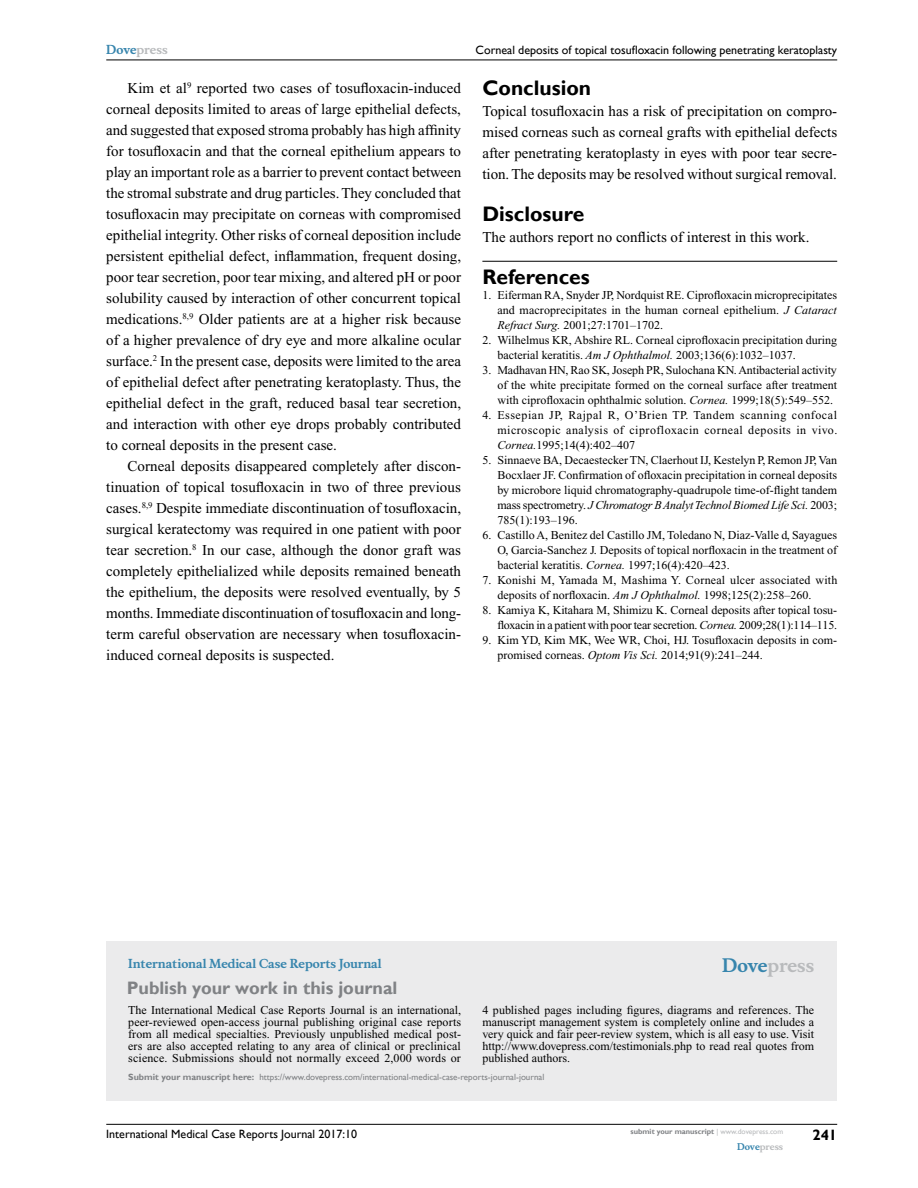
<style>
.page{position:relative;width:918px;height:1188px;background:#fff}
.page>*{position:absolute;margin:0;border:0;box-sizing:border-box;transform-origin:0 0}
.t1{font:700 21px "Gill Sans";color:#000}
.t2{font:700 18px "Gill Sans";color:#808285}
.t3{font:700 18px "Musee";color:#b8babc}
.t4{font:15px/21px "Times New Roman";color:#000;text-align:justify}
.t5{font:700 15px "Gill Sans";color:#000}
.t6{font:12px/15px "Times New Roman";color:#000;text-align:justify}
.t7{font:12px "Gill Sans";color:#000}
.t8{font:700 12px "Musee";color:#3785ad}
.t9{font:700 12px "Musee";color:#b8babc}
.t10{font:9px "Gill Sans";color:#808285}
.t11{font:700 9px "Musee";color:#b8babc}
.t12{font:700 7.5px "Gill Sans";color:#808285}
.s1{color:#3785ad}
.s2{font-style:italic}
.s3{font-weight:700}
.s4{font-weight:400;color:#b8babc}
</style>
<div class="page">
<div style="left:106px;top:941px;width:731px;height:159px;background:#ebebec"></div>
<hr style="left:106px;top:1124px;width:731px;height:1px;background:#000">
<hr style="left:106px;top:60px;width:731px;height:1px;background:#000">
<hr style="left:482px;top:261px;width:355px;height:1px;background:#000">
<p class="t9" style="left:106px;top:43px;width:63px"><span class="s1">Dove</span>press</p>
<p class="t4" style="left:106px;top:77px;width:357px;text-indent:21px">Kim et al<sup>9</sup> reported two cases of tosufloxacin-induced corneal deposits limited to areas of large epithelial defects, and suggested that exposed stroma probably has high affinity for tosufloxacin and that the corneal epithelium appears to play an important role as a barrier to prevent contact between the stromal substrate and drug particles. They concluded that tosufloxacin may precipitate on corneas with compromised epithelial integrity. Other risks of corneal deposition include persistent epithelial defect, inflammation, frequent dosing, poor tear secretion, poor tear mixing, and altered pH or poor solubility caused by interaction of other concurrent topical medications.<sup>8,9</sup> Older patients are at a higher risk because of a higher prevalence of dry eye and more alkaline ocular surface.<sup>2</sup> In the present case, deposits were limited to the area of epithelial defect after penetrating keratoplasty. Thus, the epithelial defect in the graft, reduced basal tear secretion, and interaction with other eye drops probably contributed to corneal deposits in the present case.</p>
<p class="t4" style="left:106px;top:455px;width:357px;text-indent:21px">Corneal deposits disappeared completely after discon&shy;tinuation of topical tosufloxacin in two of three previous cases.<sup>8,9</sup> Despite immediate discontinuation of tosufloxacin, surgical keratectomy was required in one patient with poor tear secretion.<sup>8</sup> In our case, although the donor graft was completely epithelialized while deposits remained beneath the epithelium, the deposits were resolved eventually, by 5 months. Immediate discontinuation of tosufloxacin and long&shy;term careful observation are necessary when tosufloxacin&shy;induced corneal deposits is suspected.</p>
<p class="t7" style="left:476px;top:43px;width:363px">Corneal deposits of topical tosufloxacin following penetrating keratoplasty</p>
<h1 class="t1" style="left:482px;top:76px;width:110px">Conclusion</h1>
<p class="t4" style="left:482px;top:101px;width:356px">Topical tosufloxacin has a risk of precipitation on compro&shy;mised corneas such as corneal grafts with epithelial defects after penetrating keratoplasty in eyes with poor tear secre&shy;tion. The deposits may be resolved without surgical removal.</p>
<h1 class="t1" style="left:482px;top:202px;width:103px">Disclosure</h1>
<p class="t4" style="left:482px;top:227px;width:329px">The authors report no conflicts of interest in this work.</p>
<h1 class="t1" style="left:482px;top:265px;width:109px">References</h1>
<p class="t6" style="left:497px;top:288px;width:341px;text-indent:-15px">1. Eiferman RA, Snyder JP, Nordquist RE. Ciprofloxacin microprecipitates and macroprecipitates in the human corneal epithelium. <span class="s2">J Cataract Refract Surg.</span> 2001;27:1701–1702.</p>
<p class="t6" style="left:497px;top:333px;width:341px;text-indent:-15px">2. Wilhelmus KR, Abshire RL. Corneal ciprofloxacin precipitation during bacterial keratitis. <span class="s2">Am J Ophthalmol.</span> 2003;136(6):1032–1037.</p>
<p class="t6" style="left:497px;top:363px;width:341px;text-indent:-15px">3. Madhavan HN, Rao SK, Joseph PR, Sulochana KN. Antibacterial activity of the white precipitate formed on the corneal surface after treatment with ciprofloxacin ophthalmic solution. <span class="s2">Cornea.</span> 1999;18(5):549–552.</p>
<p class="t6" style="left:497px;top:408px;width:342px;text-indent:-15px">4. Essepian JP, Rajpal R, O’Brien TP. Tandem scanning confocal microscopic analysis of ciprofloxacin corneal deposits in vivo.<br><span class="s2">Cornea.</span>1995;14(4):402–407</p>
<p class="t6" style="left:497px;top:453px;width:341px;text-indent:-15px">5. Sinnaeve BA, Decaestecker TN, Claerhout IJ, Kestelyn P, Remon JP, Van Bocxlaer JF. Confirmation of ofloxacin precipitation in corneal deposits by microbore liquid chromatography-quadrupole time-of-flight tandem mass spectrometry. <span class="s2">J Chromatogr B Analyt Technol Biomed Life Sci.</span> 2003; 785(1):193–196.</p>
<p class="t6" style="left:497px;top:528px;width:341px;text-indent:-15px">6. Castillo A, Benitez del Castillo JM, Toledano N, Diaz-Valle d, Sayagues O, Garcia-Sanchez J. Deposits of topical norfloxacin in the treatment of bacterial keratitis. <span class="s2">Cornea.</span> 1997;16(4):420–423.</p>
<p class="t6" style="left:497px;top:573px;width:342px;text-indent:-15px">7. Konishi M, Yamada M, Mashima Y. Corneal ulcer associated with deposits of norfloxacin. <span class="s2">Am J Ophthalmol.</span> 1998;125(2):258–260.</p>
<p class="t6" style="left:482px;top:603px;width:356px;text-align:right">8. Kamiya K, Kitahara M, Shimizu K. Corneal deposits after topical tosu&shy;floxacin in a patient with poor tear secretion. <span class="s2">Cornea.</span> 2009;28(1):114–115.</p>
<p class="t6" style="left:497px;top:633px;width:341px;text-indent:-15px">9. Kim YD, Kim MK, Wee WR, Choi, HJ. Tosufloxacin deposits in com&shy;promised corneas. <span class="s2">Optom Vis Sci.</span> 2014;91(9):241–244.</p>
<p class="t8" style="left:128px;top:956px;width:255px">International Medical Case Reports Journal</p>
<h2 class="t2" style="left:127px;top:977px;width:272px">Publish your work in this journal</h2>
<h2 class="t3" style="left:722px;top:955px;width:94px"><span class="s1">Dove</span>press</h2>
<p class="t6" style="left:128px;top:1004px;width:334px;line-height:12px">The International Medical Case Reports Journal is an international, peer-reviewed open-access journal publishing original case reports from all medical specialties. Previously unpublished medical post&shy;ers are also accepted relating to any area of clinical or preclinical science. Submissions should not normally exceed 2,000 words or</p>
<p class="t6" style="left:482px;top:1004px;width:333px;line-height:12px">4 published pages including figures, diagrams and references. The manuscript management system is completely online and includes a very quick and fair peer-review system, which is all easy to use. Visit http://www.dovepress.com/testimonials.php to read real quotes from published authors.</p>
<p class="t10" style="left:128px;top:1072px;width:418px"><span class="s3">Submit your manuscript here:</span> https://www.dovepress.com/international-medical-case-reports-journal-journal</p>
<p class="t7" style="left:106px;top:1127px;width:252px">International Medical Case Reports Journal 2017:10</p>
<p class="t12" style="left:631px;top:1127px;width:154px">submit your manuscript <span class="s4">| www.dovepress.com</span></p>
<p class="t11" style="left:737px;top:1141px;width:48px"><span class="s1">Dove</span>press</p>
<p class="t5" style="left:812px;top:1126px;width:26px">241</p>
</div>
